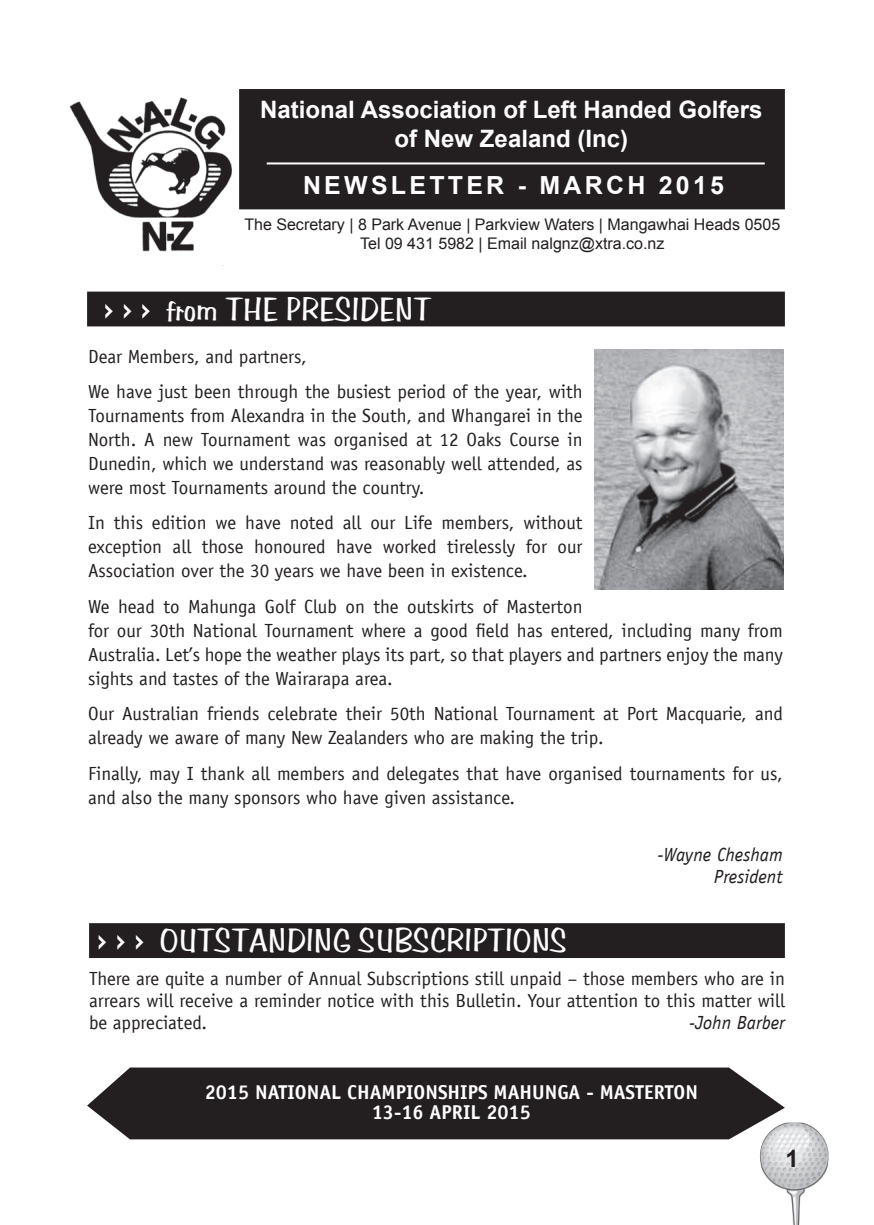
<style>
.page{position:relative;width:874px;height:1225px;background:#fff}
.page>*{position:absolute;margin:0;border:0;box-sizing:border-box;transform-origin:0 0}
.t1{font:32px "Benguiat Frisky ATT";color:#fff}
.t2{font:700 25px "Arial";letter-spacing:.13em;color:#fff}
.t3{font:700 24px "Arial";color:#fff}
.t4{font:700 24px "Arial";color:#231f20}
.body{font:700 20px "Officina Sans";color:#fff}
.body-2{font:19px/24px "Officina Sans";color:#231f20;text-align:justify}
.body-3{font:italic 19px "Officina Sans";color:#231f20}
.t5{font:16px "Arial";color:#231f20}
.s1{font-family:"DIN";font-weight:500}
</style>
<div class="page">
<img style="left:70px;top:97px;width:193px;height:155px">
<div style="left:240px;top:90px;width:543px;height:118px;background:#231f20"></div>
<div style="left:239px;top:89px;width:545px;height:120px;border:2px solid #231f20"></div>
<hr style="left:266px;top:162px;width:498px;height:2px;background:#fff">
<div style="left:88px;top:292px;width:695px;height:33px;background:#231f20"></div>
<div style="left:87px;top:291px;width:697px;height:35px;border:2px solid #231f20"></div>
<img style="left:760px;top:1122px;width:68px;height:103px">
<img style="left:594px;top:349px;width:189px;height:240px">
<svg style="left:87px;top:1067px;width:697px;height:72px;background:#333031"></svg>
<div style="left:90px;top:924px;width:693px;height:33px;background:#231f20"></div>
<div style="left:89px;top:923px;width:695px;height:35px;border:2px solid #231f20"></div>
<p class="t3" style="left:260px;top:94px;width:503px">National Association of Left Handed Golfers</p>
<p class="t3" style="left:394px;top:123px;width:235px">of New Zealand (Inc)</p>
<p class="t2" style="left:303px;top:168px;width:422px">NEWSLETTER - MARCH 2015</p>
<p class="t5" style="left:244px;top:214px;width:537px">The Secretary | 8 Park Avenue | Parkview Waters | Mangawhai Heads 0505</p>
<p class="t5" style="left:360px;top:233px;width:306px">Tel 09 431 5982 | Email nalgnz@xtra.co.nz</p>
<p class="t1" style="left:103px;top:290px;width:329px"><span class="s1">› › ›</span> from THE PRESIDENT</p>
<p class="body-2" style="left:88px;top:344px;width:220px">Dear Members, and partners,</p>
<p class="body-2" style="left:88px;top:379px;width:496px">We have just been through the busiest period of the year, with Tournaments from Alexandra in the South, and Whangarei in the North. A new Tournament was organised at 12 Oaks Course in Dunedin, which we understand was reasonably well attended, as were most Tournaments around the country.</p>
<p class="body-2" style="left:88px;top:511px;width:496px">In this edition we have noted all our Life members, without exception all those honoured have worked tirelessly for our Association over the 30 years we have been in existence.</p>
<p class="body-2" style="left:88px;top:594px;width:696px;text-align:left">We head to Mahunga Golf Club on the outskirts of Masterton<br>for our 30th National Tournament where a good field has entered, including many from Australia. Let’s hope the weather plays its part, so that players and partners enjoy the many sights and tastes of the Wairarapa area.</p>
<p class="body-2" style="left:88px;top:702px;width:696px">Our Australian friends celebrate their 50th National Tournament at Port Macquarie, and already we aware of many New Zealanders who are making the trip.</p>
<p class="body-2" style="left:88px;top:761px;width:696px">Finally, may I thank all members and delegates that have organised tournaments for us, and also the many sponsors who have given assistance.</p>
<p class="body-3" style="left:657px;top:843px;width:126px">-Wayne Chesham</p>
<p class="body-3" style="left:713px;top:865px;width:70px">President</p>
<p class="t1" style="left:97px;top:920px;width:472px"><span class="s1">› › ›</span> OUTSTANDING SUBSCRIPTIONS</p>
<p class="body-2" style="left:89px;top:968px;width:697px;line-height:22px">There are quite a number of Annual Subscriptions still unpaid – those members who are in arrears will receive a reminder notice with this Bulletin. Your attention to this matter will be appreciated.</p>
<p class="body-3" style="left:689px;top:1011px;width:97px">-John Barber</p>
<p class="body" style="left:205px;top:1080px;width:494px">2015 NATIONAL CHAMPIONSHIPS MAHUNGA - MASTERTON</p>
<p class="body" style="left:371px;top:1100px;width:160px">13-16 APRIL 2015</p>
<p class="t4" style="left:785px;top:1142px;width:15px">1</p>
</div>
